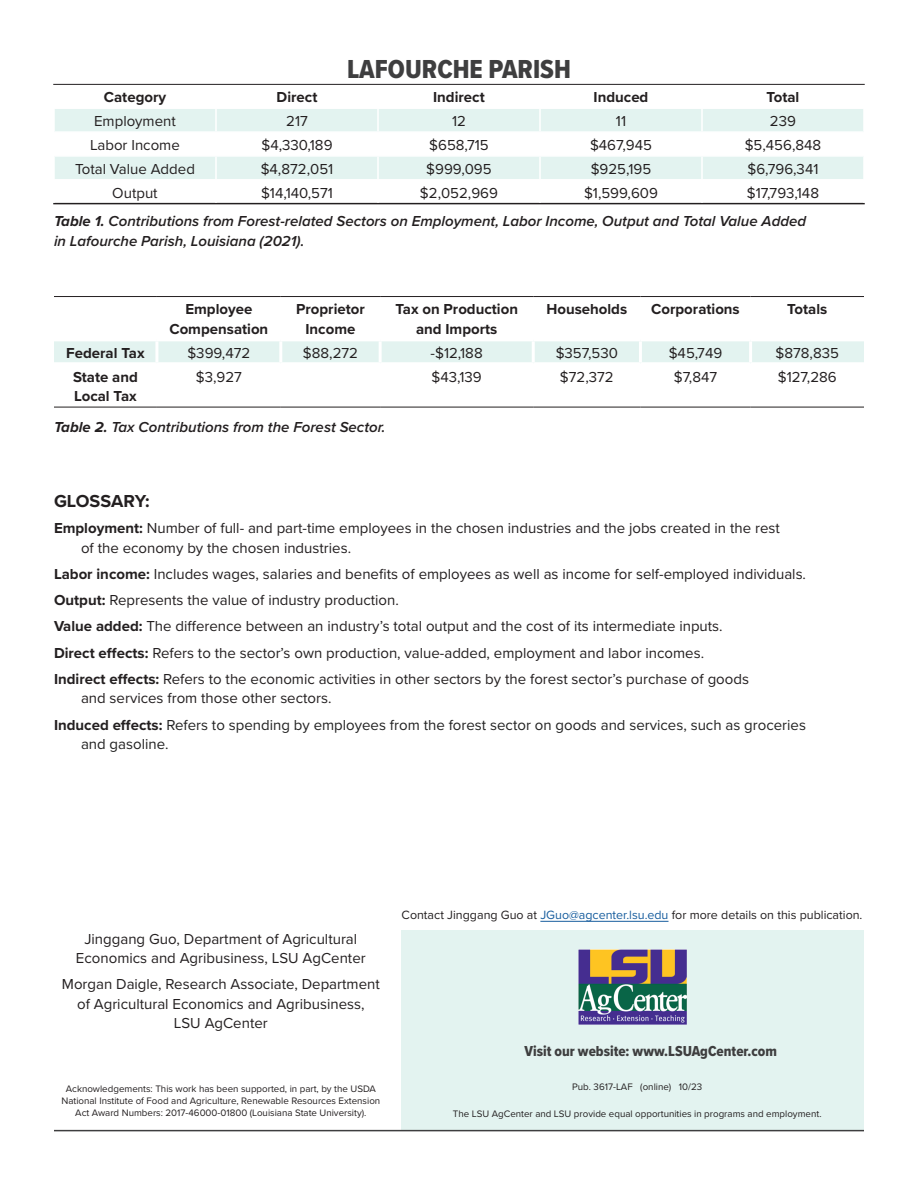
<style>
.page{position:relative;width:918px;height:1188px;background:#fff}
.page>*{position:absolute;margin:0;border:0;box-sizing:border-box;transform-origin:0 0}
.Subhead_3{font:27px "Proxima Nova Cond Extrabld";color:#3e3e3f}
.subheads{font:700 18px "Proxima Nova";color:#231f20}
.Body_Text{font:15px/19.5px "Proxima Nova";color:#231f20}
.Table-title{font:italic 600 15px/19.5px "Proxima Nova";color:#231f20}
.Table_copy{font:700 15px/19.5px "Proxima Nova";color:#231f20;text-align:center}
.Body_Text-2{font:15px/19.5px "Proxima Nova";color:#222}
.Table_copy-2{font:15px "Proxima Nova";color:#231f20}
.Body_Text-3{font:15px "Proxima Nova Cond Extrabld";color:#3e3e3f}
.Body_Text-4{font:12.45px "Proxima Nova";color:#231f20}
.indicia{font:9.75px/12px "Proxima Nova";color:#231f20;text-align:center}
.s1{font-weight:700}
.s2{font-weight:700;color:#231f20}
.s3{color:#175d9e}
</style>
<div class="page">
<svg style="left:55px;top:109px;width:808px;height:70px;fill:#e3f3f0"></svg>
<hr style="left:53px;top:203px;width:163px;height:1px;background:#231f20">
<hr style="left:216px;top:203px;width:162px;height:1px;background:#231f20">
<hr style="left:378px;top:203px;width:162px;height:1px;background:#231f20">
<hr style="left:540px;top:203px;width:162px;height:1px;background:#231f20">
<hr style="left:702px;top:203px;width:163px;height:1px;background:#231f20">
<hr style="left:215px;top:109px;width:2px;height:22px;background:#fff">
<hr style="left:377px;top:109px;width:2px;height:22px;background:#fff">
<hr style="left:539px;top:109px;width:2px;height:22px;background:#fff">
<hr style="left:701px;top:109px;width:2px;height:22px;background:#fff">
<hr style="left:53px;top:131px;width:163px;height:2px;background:#fff">
<hr style="left:216px;top:131px;width:162px;height:2px;background:#fff">
<hr style="left:215px;top:133px;width:2px;height:22px;background:#fff">
<hr style="left:378px;top:131px;width:162px;height:2px;background:#fff">
<hr style="left:377px;top:133px;width:2px;height:22px;background:#fff">
<hr style="left:540px;top:131px;width:162px;height:2px;background:#fff">
<hr style="left:539px;top:133px;width:2px;height:22px;background:#fff">
<hr style="left:702px;top:131px;width:163px;height:2px;background:#fff">
<hr style="left:701px;top:133px;width:2px;height:22px;background:#fff">
<hr style="left:53px;top:155px;width:163px;height:2px;background:#fff">
<hr style="left:216px;top:155px;width:162px;height:2px;background:#fff">
<hr style="left:215px;top:157px;width:2px;height:22px;background:#fff">
<hr style="left:378px;top:155px;width:162px;height:2px;background:#fff">
<hr style="left:377px;top:157px;width:2px;height:22px;background:#fff">
<hr style="left:540px;top:155px;width:162px;height:2px;background:#fff">
<hr style="left:539px;top:157px;width:2px;height:22px;background:#fff">
<hr style="left:702px;top:155px;width:163px;height:2px;background:#fff">
<hr style="left:701px;top:157px;width:2px;height:22px;background:#fff">
<hr style="left:53px;top:84px;width:163px;height:1px;background:#231f20">
<hr style="left:216px;top:84px;width:162px;height:1px;background:#231f20">
<hr style="left:378px;top:84px;width:162px;height:1px;background:#231f20">
<hr style="left:540px;top:84px;width:162px;height:1px;background:#231f20">
<hr style="left:702px;top:84px;width:163px;height:1px;background:#231f20">
<div style="left:54px;top:341px;width:810px;height:21px;background:#e3f3f0"></div>
<hr style="left:155px;top:341px;width:3px;height:21px;background:#fff">
<hr style="left:279px;top:341px;width:3px;height:21px;background:#fff">
<hr style="left:379px;top:341px;width:3px;height:21px;background:#fff">
<hr style="left:532px;top:341px;width:3px;height:21px;background:#fff">
<hr style="left:639px;top:341px;width:3px;height:21px;background:#fff">
<hr style="left:749px;top:341px;width:3px;height:21px;background:#fff">
<hr style="left:54px;top:296px;width:103px;height:1px;background:#231f20">
<hr style="left:157px;top:296px;width:124px;height:1px;background:#231f20">
<hr style="left:281px;top:296px;width:99px;height:1px;background:#231f20">
<hr style="left:380px;top:296px;width:153px;height:1px;background:#231f20">
<hr style="left:533px;top:296px;width:107px;height:1px;background:#231f20">
<hr style="left:640px;top:296px;width:111px;height:1px;background:#231f20">
<hr style="left:751px;top:296px;width:113px;height:1px;background:#231f20">
<hr style="left:54px;top:407px;width:103px;height:1px;background:#231f20">
<hr style="left:157px;top:407px;width:124px;height:1px;background:#231f20">
<hr style="left:281px;top:407px;width:99px;height:1px;background:#231f20">
<hr style="left:380px;top:407px;width:153px;height:1px;background:#231f20">
<hr style="left:533px;top:407px;width:107px;height:1px;background:#231f20">
<hr style="left:640px;top:407px;width:111px;height:1px;background:#231f20">
<hr style="left:751px;top:407px;width:113px;height:1px;background:#231f20">
<hr style="left:540px;top:921px;width:129px;height:1px;background:#175d9e">
<div style="left:402px;top:930px;width:462px;height:201px;background:#e3f3f0"></div>
<img style="left:579px;top:950px;width:108px;height:74px">
<hr style="left:54px;top:1130px;width:810px;height:1px;background:#3e3e3f">
<h2 class="Subhead_3" style="left:347px;top:49px;width:225px">LAFOURCHE PARISH</h2>
<p class="Table_copy" style="left:104px;top:87px;width:64px">Category</p>
<p class="Table_copy" style="left:277px;top:87px;width:42px">Direct</p>
<p class="Table_copy" style="left:433px;top:87px;width:53px">Indirect</p>
<p class="Table_copy" style="left:594px;top:87px;width:56px">Induced</p>
<p class="Table_copy" style="left:767px;top:87px;width:34px">Total</p>
<p class="Table_copy-2" style="left:94px;top:110px;width:83px">Employment</p>
<p class="Body_Text" style="left:286px;top:111px;width:23px">217</p>
<p class="Body_Text" style="left:452px;top:111px;width:15px">12</p>
<p class="Body_Text" style="left:616px;top:111px;width:12px">11</p>
<p class="Body_Text" style="left:770px;top:111px;width:28px">239</p>
<p class="Body_Text" style="left:90px;top:135px;width:91px">Labor Income</p>
<p class="Body_Text" style="left:261px;top:135px;width:73px">$4,330,189</p>
<p class="Body_Text" style="left:429px;top:135px;width:61px">$658,715</p>
<p class="Body_Text" style="left:590px;top:135px;width:63px">$467,945</p>
<p class="Body_Text" style="left:745px;top:135px;width:78px">$5,456,848</p>
<p class="Body_Text" style="left:75px;top:158px;width:121px">Total Value Added</p>
<p class="Body_Text" style="left:261px;top:158px;width:74px">$4,872,051</p>
<p class="Body_Text" style="left:426px;top:158px;width:67px">$999,095</p>
<p class="Body_Text" style="left:591px;top:158px;width:62px">$925,195</p>
<p class="Body_Text" style="left:748px;top:158px;width:72px">$6,796,341</p>
<p class="Body_Text" style="left:112px;top:182px;width:47px">Output</p>
<p class="Body_Text" style="left:261px;top:182px;width:73px">$14,140,571</p>
<p class="Body_Text" style="left:420px;top:182px;width:80px">$2,052,969</p>
<p class="Body_Text" style="left:584px;top:182px;width:75px">$1,599,609</p>
<p class="Body_Text" style="left:747px;top:182px;width:74px">$17,793,148</p>
<p class="Table-title" style="left:54px;top:211px;width:754px"><span class="s1">Table 1.</span> Contributions from Forest-related Sectors on Employment, Labor Income, Output and Total Value Added in Lafourche Parish, Louisiana (2021).</p>
<p class="Table_copy" style="left:169px;top:299px;width:100px">Employee<br>Compensation</p>
<p class="Table_copy" style="left:296px;top:299px;width:70px">Proprietor<br>Income</p>
<p class="Table_copy" style="left:395px;top:299px;width:124px">Tax on Production and Imports</p>
<p class="Table_copy" style="left:546px;top:299px;width:82px">Households</p>
<p class="Table_copy" style="left:651px;top:299px;width:90px">Corporations</p>
<p class="Table_copy" style="left:787px;top:299px;width:42px">Totals</p>
<p class="Table_copy" style="left:66px;top:343px;width:80px">Federal Tax</p>
<p class="Table_copy-2" style="left:187px;top:342px;width:64px">$399,472</p>
<p class="Table_copy-2" style="left:303px;top:342px;width:57px">$88,272</p>
<p class="Table_copy-2" style="left:431px;top:342px;width:54px">-$12,188</p>
<p class="Table_copy-2" style="left:556px;top:342px;width:64px">$357,530</p>
<p class="Table_copy-2" style="left:669px;top:342px;width:55px">$45,749</p>
<p class="Table_copy-2" style="left:776px;top:342px;width:65px">$878,835</p>
<p class="Table_copy" style="left:73px;top:367px;width:66px;text-align:left">State and<br>Local Tax</p>
<p class="Table_copy-2" style="left:196px;top:365px;width:48px">$3,927</p>
<p class="Table_copy-2" style="left:432px;top:365px;width:52px">$43,139</p>
<p class="Table_copy-2" style="left:560px;top:365px;width:55px">$72,372</p>
<p class="Table_copy-2" style="left:674px;top:365px;width:45px">$7,847</p>
<p class="Table_copy-2" style="left:778px;top:365px;width:60px">$127,286</p>
<p class="Table-title" style="left:54px;top:417px;width:333px"><span class="s1">Table 2.</span> Tax Contributions from the Forest Sector.</p>
<h2 class="subheads" style="left:54px;top:487px;width:97px">GLOSSARY:</h2>
<p class="Body_Text" style="left:81px;top:518px;width:700px;text-indent:-27px"><span class="s1">Employment:</span> Number of full- and part-time employees in the chosen industries and the jobs created in the rest of the economy by the chosen industries.</p>
<p class="Body_Text" style="left:54px;top:563px;width:754px"><span class="s1">Labor income:</span> Includes wages, salaries and benefits of employees as well as income for self-employed individuals.</p>
<p class="Body_Text" style="left:54px;top:590px;width:346px"><span class="s1">Output:</span> Represents the value of industry production.</p>
<p class="Body_Text" style="left:54px;top:616px;width:670px"><span class="s1">Value added:</span> The difference between an industry’s total output and the cost of its intermediate inputs.</p>
<p class="Body_Text" style="left:54px;top:642px;width:652px"><span class="s1">Direct effects:</span> Refers to the sector’s own production, value-added, employment and labor incomes.</p>
<p class="Body_Text" style="left:81px;top:668px;width:670px;text-indent:-27px"><span class="s1">Indirect effects:</span> Refers to the economic activities in other sectors by the forest sector’s purchase of goods and services from those other sectors.</p>
<p class="Body_Text-2" style="left:81px;top:714px;width:727px;text-indent:-27px"><span class="s2">Induced effects:</span> Refers to spending by employees from the forest sector on goods and services, such as groceries and gasoline.</p>
<p class="Body_Text" style="left:76px;top:928px;width:291px;text-align:center">Jinggang Guo, Department of Agricultural<br>Economics and Agribusiness, LSU AgCenter</p>
<p class="Body_Text" style="left:62px;top:974px;width:319px;text-align:center">Morgan Daigle, Research Associate, Department of Agricultural Economics and Agribusiness,<br>LSU AgCenter</p>
<p class="indicia" style="left:61px;top:1083px;width:320px">Acknowledgements: This work has been supported, in part, by the USDA<br>National Institute of Food and Agriculture, Renewable Resources Extension<br>Act Award Numbers: 2017-46000-01800 (Louisiana State University).</p>
<p class="Body_Text-4" style="left:402px;top:906px;width:462px">Contact Jinggang Guo at <span class="s3">JGuo@agcenter.lsu.edu</span> for more details on this publication.</p>
<p class="Body_Text-3" style="left:524px;top:1040px;width:254px">Visit our website: www.LSUAgCenter.com</p>
<p class="indicia" style="left:572px;top:1080px;width:132px">Pub. 3617-LAF (online) 10/23</p>
<p class="indicia" style="left:453px;top:1107px;width:370px">The LSU AgCenter and LSU provide equal opportunities in programs and employment.</p>
</div>
